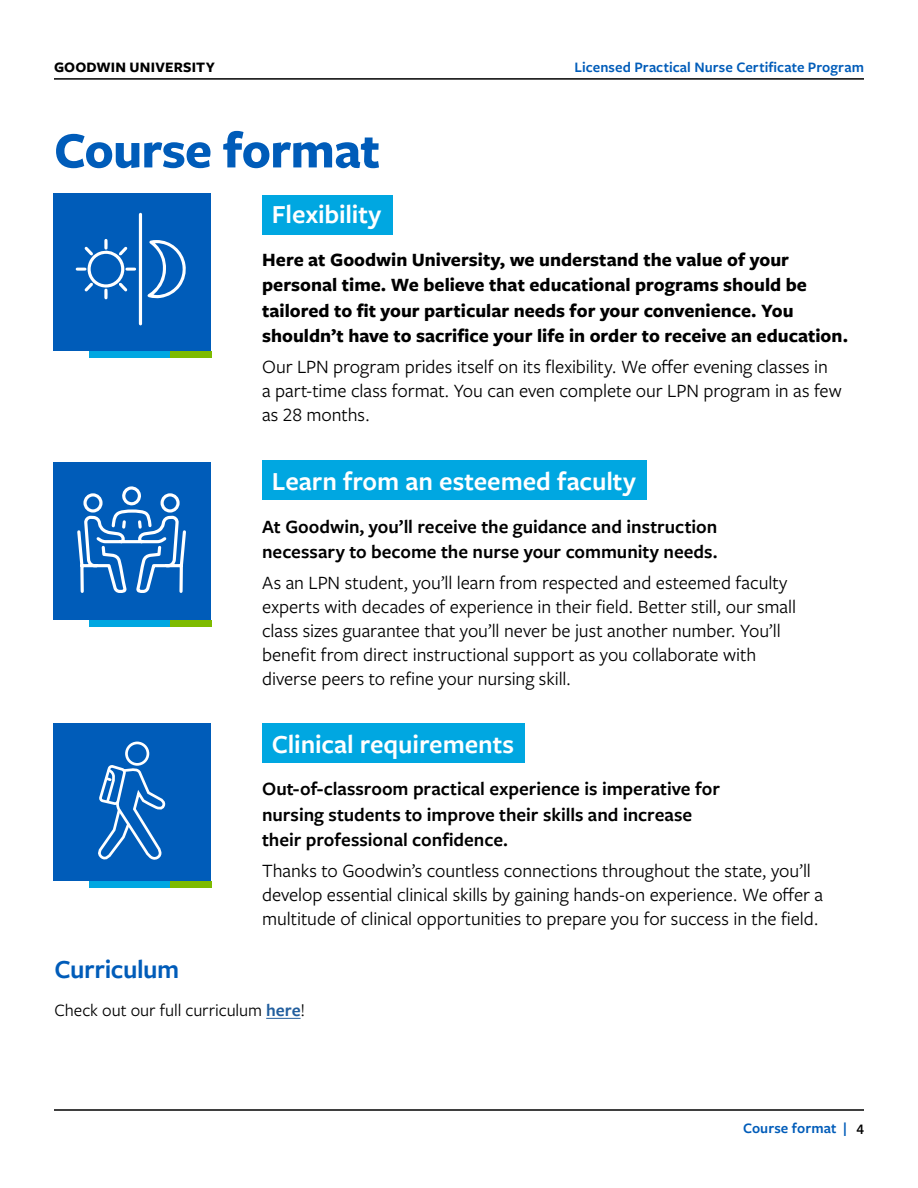
<style>
.page{position:relative;width:918px;height:1188px;background:#fff}
.page>*{position:absolute;margin:0;border:0;box-sizing:border-box;transform-origin:0 0}
.t1{font:700 52.5px "Freight Sans Pro";letter-spacing:-.015em;color:#005cb9}
.t2{font:600 27px "Freight Sans Pro";letter-spacing:-.005em;color:#fff}
.t3{font:600 27px "Freight Sans Pro";letter-spacing:-.015em;color:#005cb9}
.t4{font:19.5px/24px "Freight Sans Pro";letter-spacing:-.005em;color:#000}
.t5{font:700 19.5px/25.5px "Freight Sans Pro";color:#000}
.t6{font:600 19.5px/25.5px "Freight Sans Pro";color:#000}
.t7{font:18px "Freight Sans Pro";letter-spacing:-.005em;color:#000}
.t8{font:600 15px "Freight Sans Pro";letter-spacing:.005em;color:#005cb9}
.t9{font:700 15px "Freight Sans Pro";letter-spacing:.01em;color:#000}
.t10{font:600 15px "Freight Sans Pro";color:#000}
.s1{font-weight:600;color:#215e9e}
</style>
<div class="page">
<hr style="left:54px;top:78px;width:810px;height:2px;background:#000">
<hr style="left:54px;top:1109px;width:810px;height:2px;background:#000">
<div style="left:262px;top:195px;width:130px;height:39px;background:#00a7e1"></div>
<div style="left:262px;top:461px;width:385px;height:39px;background:#00a7e1"></div>
<div style="left:262px;top:723px;width:263px;height:40px;background:#00a7e1"></div>
<div style="left:54px;top:462px;width:157px;height:158px;background:#005cb9"></div>
<div style="left:54px;top:723px;width:157px;height:158px;background:#005cb9"></div>
<div style="left:54px;top:193px;width:157px;height:158px;background:#005cb9"></div>
<div style="left:89px;top:351px;width:122px;height:7px;background:#00a7e1"></div>
<div style="left:89px;top:620px;width:122px;height:7px;background:#00a7e1"></div>
<div style="left:89px;top:881px;width:122px;height:6px;background:#00a7e1"></div>
<div style="left:170px;top:351px;width:41px;height:7px;background:#7ebb00"></div>
<div style="left:170px;top:620px;width:41px;height:7px;background:#7ebb00"></div>
<div style="left:170px;top:881px;width:41px;height:6px;background:#7ebb00"></div>
<svg style="left:76px;top:213px;width:110px;height:112px"></svg>
<svg style="left:77px;top:486px;width:109px;height:107px"></svg>
<div style="left:125px;top:742px;width:24px;height:24px;border:3px solid #fff;border-radius:50%"></div>
<svg style="left:98px;top:763px;width:67px;height:97px"></svg>
<hr style="left:266px;top:1018px;width:35px;height:1px;background:#215e9e">
<p class="t9" style="left:54px;top:57px;width:162px">GOODWIN UNIVERSITY</p>
<p class="t8" style="left:575px;top:57px;width:291px">Licensed Practical Nurse Certificate Program</p>
<h1 class="t1" style="left:54px;top:114px;width:328px">Course format</h1>
<h2 class="t2" style="left:272px;top:196px;width:111px">Flexibility</h2>
<p class="t5" style="left:262px;top:246px;width:587px">Here at Goodwin University, we understand the value of your personal time. We believe that educational programs should be tailored to fit your particular needs for your convenience. You shouldn’t have to sacrifice your life in order to receive an education.</p>
<p class="t4" style="left:262px;top:354px;width:581px">Our LPN program prides itself on its flexibility. We offer evening classes in<br>a part-time class format. You can even complete our LPN program in as few as 28 months.</p>
<h2 class="t2" style="left:272px;top:463px;width:366px">Learn from an esteemed faculty</h2>
<p class="t6" style="left:262px;top:513px;width:457px">At Goodwin, you’ll receive the guidance and instruction necessary to become the nurse your community needs.</p>
<p class="t4" style="left:262px;top:570px;width:535px">As an LPN student, you’ll learn from respected and esteemed faculty experts with decades of experience in their field. Better still, our small class sizes guarantee that you’ll never be just another number. You’ll benefit from direct instructional support as you collaborate with diverse peers to refine your nursing skill.</p>
<h2 class="t2" style="left:272px;top:725px;width:244px">Clinical requirements</h2>
<p class="t6" style="left:262px;top:775px;width:459px">Out-of-classroom practical experience is imperative for nursing students to improve their skills and increase their professional confidence.</p>
<p class="t4" style="left:262px;top:858px;width:563px">Thanks to Goodwin’s countless connections throughout the state, you’ll develop essential clinical skills by gaining hands-on experience. We offer a multitude of clinical opportunities to prepare you for success in the field.</p>
<h2 class="t3" style="left:55px;top:951px;width:126px">Curriculum</h2>
<p class="t7" style="left:55px;top:998px;width:252px">Check out our full curriculum <span class="s1">here</span>!</p>
<p class="t8" style="left:743px;top:1118px;width:105px">Course format |</p>
<p class="t10" style="left:856px;top:1119px;width:9px">4</p>
</div>
